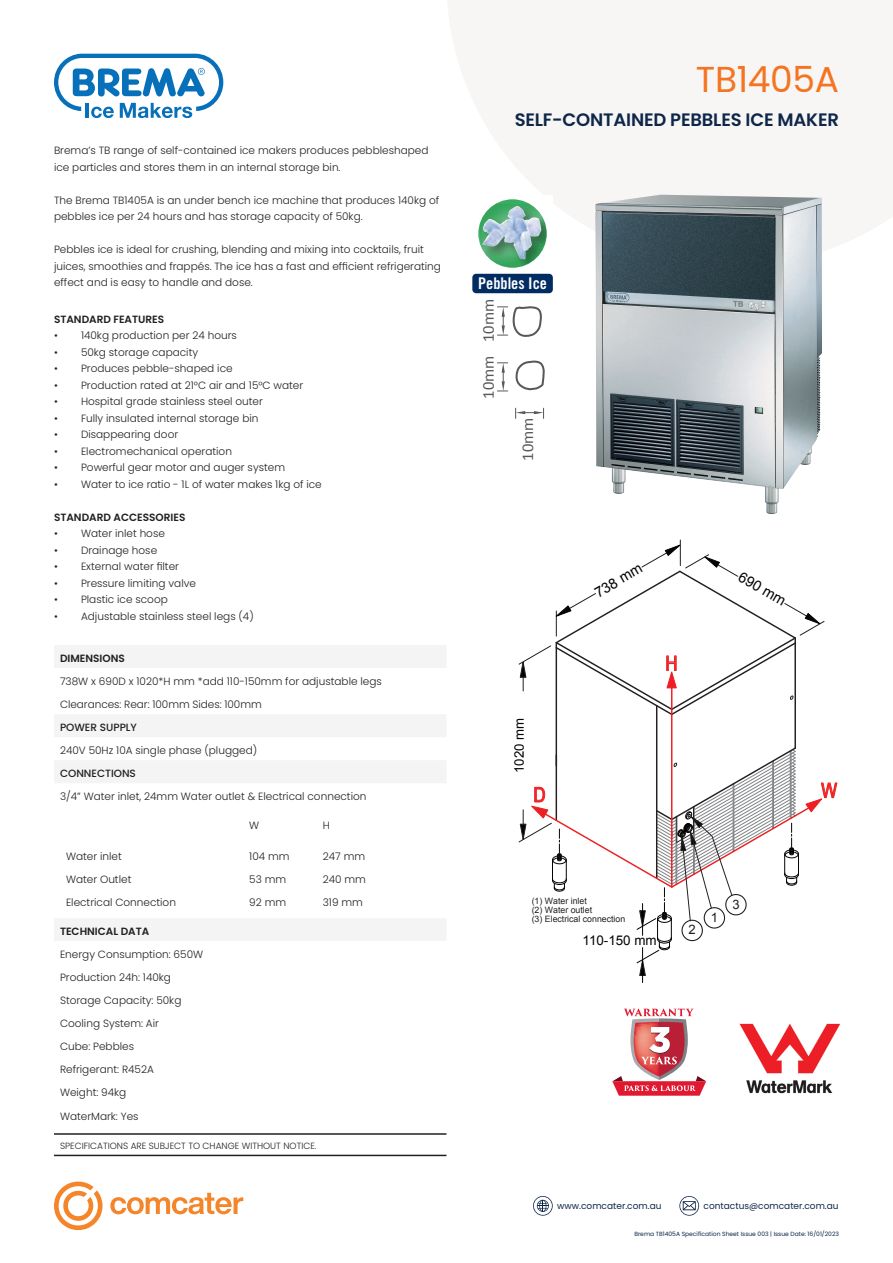
<style>
.page{position:relative;width:893px;height:1263px;background:#fff}
.page>*{position:absolute;margin:0;border:0;box-sizing:border-box;transform-origin:0 0}
.t1{font:36px "Poppins";letter-spacing:-.01em;color:#f47421}
.t2{font:20.4px "Arial Narrow";color:#ee2123}
.t3{font:600 18px "Poppins";letter-spacing:-.01em;color:#0e2749}
.t4{font:16.5px "Calibri";color:#57585a}
.t5{font:16.05px "Trade Gothic LT Std Bd Cn 20";color:#fff}
.t6{font:14.55px "Arial";color:#040503}
.t7{font:13.35px "Arial";color:#040503}
.t8{font:13.2px "Arial";color:#040503}
.t9{font:13.05px "Arial";color:#231f20}
.t10{font:300 10.5px/23.1px "Poppins";color:#231f20}
.t11{font:600 10.5px "Poppins";color:#231f20}
.t12{font:500 10.5px "Poppins";color:#231f20}
.t13{font:300 9px "Poppins";color:#231f20}
.t14{font:9px "Poppins";color:#0e2749}
.t15{font:8.7px/8.7px "Arial";color:#231f20}
.t16{font:6px "Poppins";color:#0e2749}
</style>
<div class="page">
<svg style="left:533px;top:1196px;width:20px;height:20px"></svg>
<svg style="left:679px;top:1196px;width:20px;height:20px"></svg>
<svg style="left:54px;top:1181px;width:189px;height:49px"></svg>
<svg style="left:448px;top:0;width:445px;height:251px;fill:#f7f6f4"></svg>
<svg style="left:54px;top:54px;width:169px;height:64px"></svg>
<svg style="left:54px;top:645px;width:392px;height:296px"></svg>
<hr style="left:54px;top:1133px;width:392px;height:2px;background:#231f20">
<hr style="left:54px;top:1155px;width:392px;height:1px;background:#231f20">
<svg style="left:60px;top:812px;width:346px;height:100px"></svg>
<hr style="left:556px;top:648px;width:1px;height:117px;background:#231f20">
<hr style="left:656px;top:706px;width:1px;height:172px;background:#231f20">
<hr style="left:794px;top:643px;width:2px;height:105px;background:#231f20">
<hr style="left:671px;top:685px;width:1px;height:152px;background:#ee1f23">
<hr style="left:642px;top:947px;width:1px;height:35px;background:#040503">
<svg style="left:519px;top:540px;width:306px;height:176px"></svg>
<svg style="left:519px;top:746px;width:318px;height:230px"></svg>
<img style="left:595px;top:195px;width:227px;height:319px">
<div style="left:472px;top:195px;width:81px;height:98px;background:#fff"></div>
<div style="left:472px;top:274px;width:81px;height:19px;background:#002c62;border-radius:4px"></div>
<svg style="left:480px;top:204px;width:66px;height:63px"></svg>
<img style="left:482px;top:206px;width:59px;height:53px">
<div style="left:474px;top:195px;width:77px;height:77px;border:4px solid #fff;border-radius:50%"></div>
<svg style="left:515px;top:408px;width:29px;height:10px"></svg>
<svg style="left:497px;top:306px;width:45px;height:31px"></svg>
<svg style="left:497px;top:360px;width:48px;height:31px"></svg>
<img style="left:739px;top:1023px;width:102px;height:71px">
<svg style="left:612px;top:1008px;width:94px;height:88px"></svg>
<p class="t10" style="left:54px;top:142px;width:376px;line-height:16.5px">Brema’s TB range of self-contained ice makers produces pebbleshaped ice particles and stores them in an internal storage bin.</p>
<p class="t10" style="left:54px;top:192px;width:387px;line-height:16.5px">The Brema TB1405A is an under bench ice machine that produces 140kg of pebbles ice per 24 hours and has storage capacity of 50kg.</p>
<p class="t10" style="left:54px;top:241px;width:389px;line-height:16.5px">Pebbles ice is ideal for crushing, blending and mixing into cocktails, fruit juices, smoothies and frappés. The ice has a fast and efficient refrigerating effect and is easy to handle and dose.</p>
<p class="t11" style="left:54px;top:313px;width:112px">STANDARD FEATURES</p>
<p class="t10" style="left:54px;top:324px;width:184px">• 140kg production per 24 hours</p>
<p class="t10" style="left:54px;top:340px;width:146px">• 50kg storage capacity</p>
<p class="t10" style="left:54px;top:357px;width:180px">• Produces pebble-shaped ice</p>
<p class="t10" style="left:54px;top:373px;width:251px">• Production rated at 21°C air and 15°C water</p>
<p class="t10" style="left:54px;top:390px;width:210px">• Hospital grade stainless steel outer</p>
<p class="t10" style="left:54px;top:406px;width:206px">• Fully insulated internal storage bin</p>
<p class="t10" style="left:54px;top:423px;width:126px">• Disappearing door</p>
<p class="t10" style="left:54px;top:439px;width:179px">• Electromechanical operation</p>
<p class="t10" style="left:54px;top:456px;width:233px">• Powerful gear motor and auger system</p>
<p class="t10" style="left:54px;top:472px;width:269px">• Water to ice ratio - 1L of water makes 1kg of ice</p>
<p class="t11" style="left:54px;top:511px;width:133px">STANDARD ACCESSORIES</p>
<p class="t10" style="left:54px;top:522px;width:112px">• Water inlet hose</p>
<p class="t10" style="left:54px;top:538px;width:105px">• Drainage hose</p>
<p class="t10" style="left:54px;top:555px;width:127px">• External water filter</p>
<p class="t10" style="left:54px;top:571px;width:144px">• Pressure limiting valve</p>
<p class="t10" style="left:54px;top:588px;width:115px">• Plastic ice scoop</p>
<p class="t10" style="left:54px;top:604px;width:201px">• Adjustable stainless steel legs (4)</p>
<p class="t11" style="left:60px;top:652px;width:66px">DIMENSIONS</p>
<p class="t10" style="left:60px;top:670px;width:323px">738W x 690D x 1020*H mm *add 110-150mm for adjustable legs<br>Clearances: Rear: 100mm Sides: 100mm</p>
<p class="t12" style="left:60px;top:721px;width:78px">POWER SUPPLY</p>
<p class="t10" style="left:60px;top:739px;width:199px">240V 50Hz 10A single phase (plugged)</p>
<p class="t12" style="left:60px;top:767px;width:77px">CONNECTIONS</p>
<p class="t10" style="left:60px;top:785px;width:308px">3/4” Water inlet, 24mm Water outlet &amp; Electrical connection</p>
<p class="t10" style="left:249px;top:814px;width:12px">W</p>
<p class="t10" style="left:323px;top:814px;width:9px">H</p>
<p class="t10" style="left:66px;top:845px;width:57px">Water inlet</p>
<p class="t10" style="left:249px;top:845px;width:42px">104 mm</p>
<p class="t10" style="left:323px;top:845px;width:44px">247 mm</p>
<p class="t10" style="left:66px;top:868px;width:67px">Water Outlet</p>
<p class="t10" style="left:249px;top:868px;width:38px">53 mm</p>
<p class="t10" style="left:323px;top:868px;width:45px">240 mm</p>
<p class="t10" style="left:66px;top:891px;width:112px">Electrical Connection</p>
<p class="t10" style="left:249px;top:891px;width:38px">92 mm</p>
<p class="t10" style="left:323px;top:891px;width:42px">319 mm</p>
<p class="t11" style="left:60px;top:925px;width:91px">TECHNICAL DATA</p>
<p class="t10" style="left:60px;top:943px;width:145px">Energy Consumption: 650W<br>Production 24h: 140kg<br>Storage Capacity: 50kg<br>Cooling System: Air<br>Cube: Pebbles<br>Refrigerant: R452A<br>Weight: 94kg<br>WaterMark: Yes</p>
<p class="t13" style="left:60px;top:1141px;width:258px">SPECIFICATIONS ARE SUBJECT TO CHANGE WITHOUT NOTICE.</p>
<h1 class="t1" style="left:696px;top:58px;width:145px">TB1405A</h1>
<h3 class="t3" style="left:515px;top:109px;width:326px">SELF-CONTAINED PEBBLES ICE MAKER</h3>
<h3 class="t5" style="left:478px;top:274px;width:70px">Pebbles Ice</h3>
<h3 class="t4" style="left:478px;top:342px;width:45px;rotate:-90deg">10mm</h3>
<h3 class="t4" style="left:478px;top:399px;width:45px;rotate:-90deg">10mm</h3>
<h3 class="t4" style="left:517px;top:461px;width:45px;rotate:-90deg">10mm</h3>
<p class="t8" style="left:511px;top:773px;width:56px;rotate:-90deg">1020 mm</p>
<h3 class="t6" style="left:591px;top:585px;width:54px;rotate:-30deg">738 mm</h3>
<h3 class="t6" style="left:744px;top:567px;width:54px;rotate:30deg">690 mm</h3>
<h2 class="t2" style="left:665px;top:648px;width:14px">H</h2>
<h2 class="t2" style="left:533px;top:780px;width:14px">D</h2>
<h2 class="t2" style="left:821px;top:775px;width:17px">W</h2>
<p class="t15" style="left:532px;top:897px;width:95px">(1) Water inlet<br>(2) Water outlet<br>(3) Electrical connection</p>
<p class="t7" style="left:582px;top:932px;width:76px">110-150 mm</p>
<p class="t9" style="left:688px;top:921px;width:9px">2</p>
<p class="t9" style="left:711px;top:909px;width:9px">1</p>
<p class="t9" style="left:732px;top:896px;width:9px">3</p>
<p class="t14" style="left:557px;top:1200px;width:106px">www.comcater.com.au</p>
<p class="t14" style="left:704px;top:1200px;width:137px">contactus@comcater.com.au</p>
<p class="t16" style="left:634px;top:1231px;width:206px">Brema TB1405A Specification Sheet Issue 003 | Issue Date: 16/01/2023</p>
</div>
